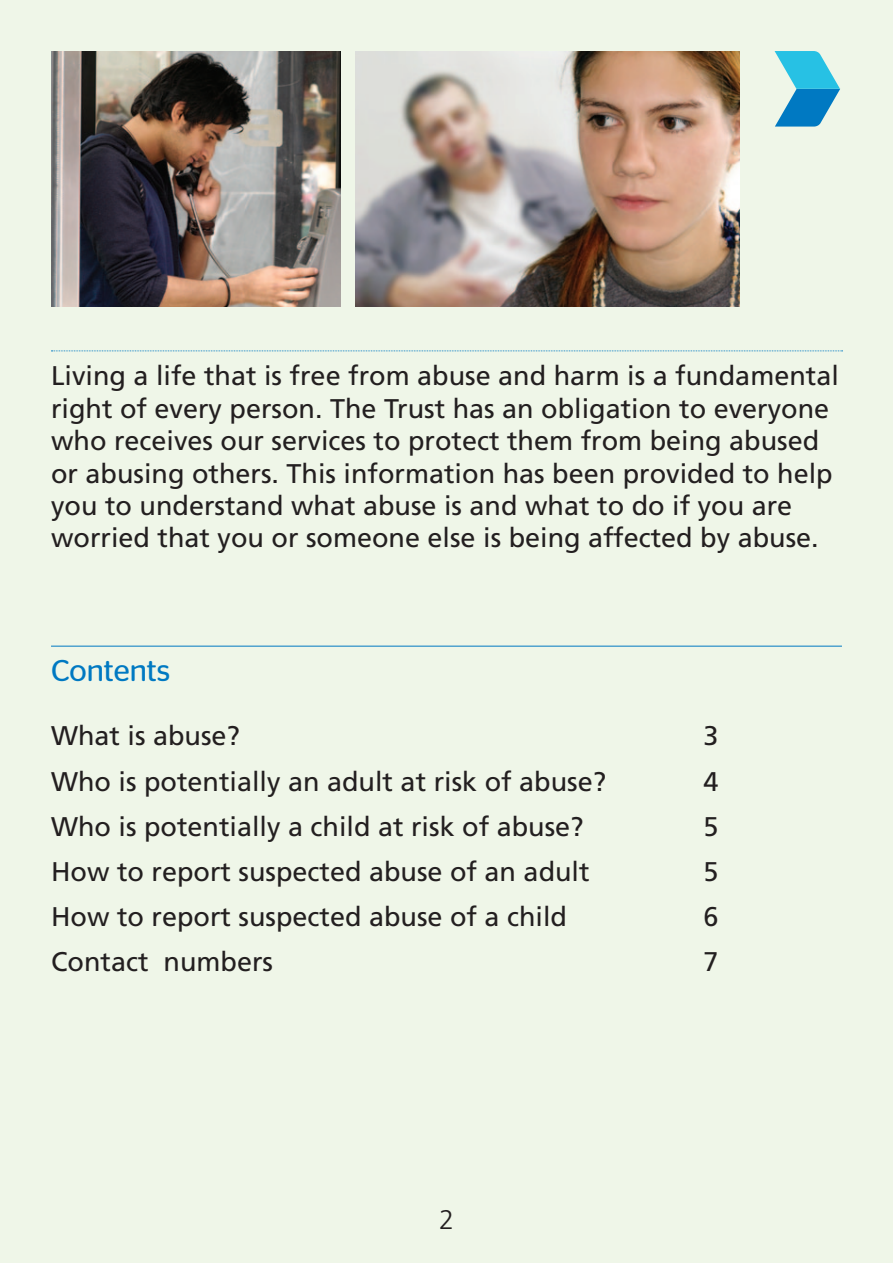
<style>
.page{position:relative;width:893px;height:1263px;background:#eff6e8}
.page>*{position:absolute;margin:0;border:0;box-sizing:border-box;transform-origin:0 0}
.t1{font:30px "Stag Sans Round";color:#0079c2}
.t2{font:27px/32.4px "Frutiger";color:#231f20}
.t3{font:300 27px "Frutiger";color:#231f20}
</style>
<div class="page">
<svg style="left:775px;top:51px;width:65px;height:76px"></svg>
<svg style="left:51px;top:350px;width:792px;height:1px"></svg>
<hr style="left:51px;top:646px;width:791px;height:1px;background:#0079c2">
<img style="left:51px;top:51px;width:290px;height:255px">
<img style="left:355px;top:51px;width:385px;height:255px">
<p class="t2" style="left:51px;top:359px;width:789px">Living a life that is free from abuse and harm is a fundamental right of every person. The Trust has an obligation to everyone who receives our services to protect them from being abused or abusing others. This information has been provided to help you to understand what abuse is and what to do if you are worried that you or someone else is being affected by abuse.</p>
<p class="t1" style="left:51px;top:653px;width:121px">Contents</p>
<p class="t2" style="left:51px;top:719px;width:191px">What is abuse?</p>
<p class="t2" style="left:704px;top:719px;width:17px">3</p>
<p class="t2" style="left:51px;top:765px;width:557px">Who is potentially an adult at risk of abuse?</p>
<p class="t2" style="left:704px;top:765px;width:17px">4</p>
<p class="t2" style="left:51px;top:810px;width:534px">Who is potentially a child at risk of abuse?</p>
<p class="t2" style="left:704px;top:810px;width:17px">5</p>
<p class="t2" style="left:51px;top:855px;width:540px">How to report suspected abuse of an adult</p>
<p class="t2" style="left:704px;top:855px;width:17px">5</p>
<p class="t2" style="left:51px;top:900px;width:518px">How to report suspected abuse of a child</p>
<p class="t2" style="left:704px;top:900px;width:17px">6</p>
<p class="t2" style="left:51px;top:945px;width:224px">Contact numbers</p>
<p class="t2" style="left:704px;top:945px;width:17px">7</p>
<p class="t3" style="left:439px;top:1204px;width:17px">2</p>
</div>
